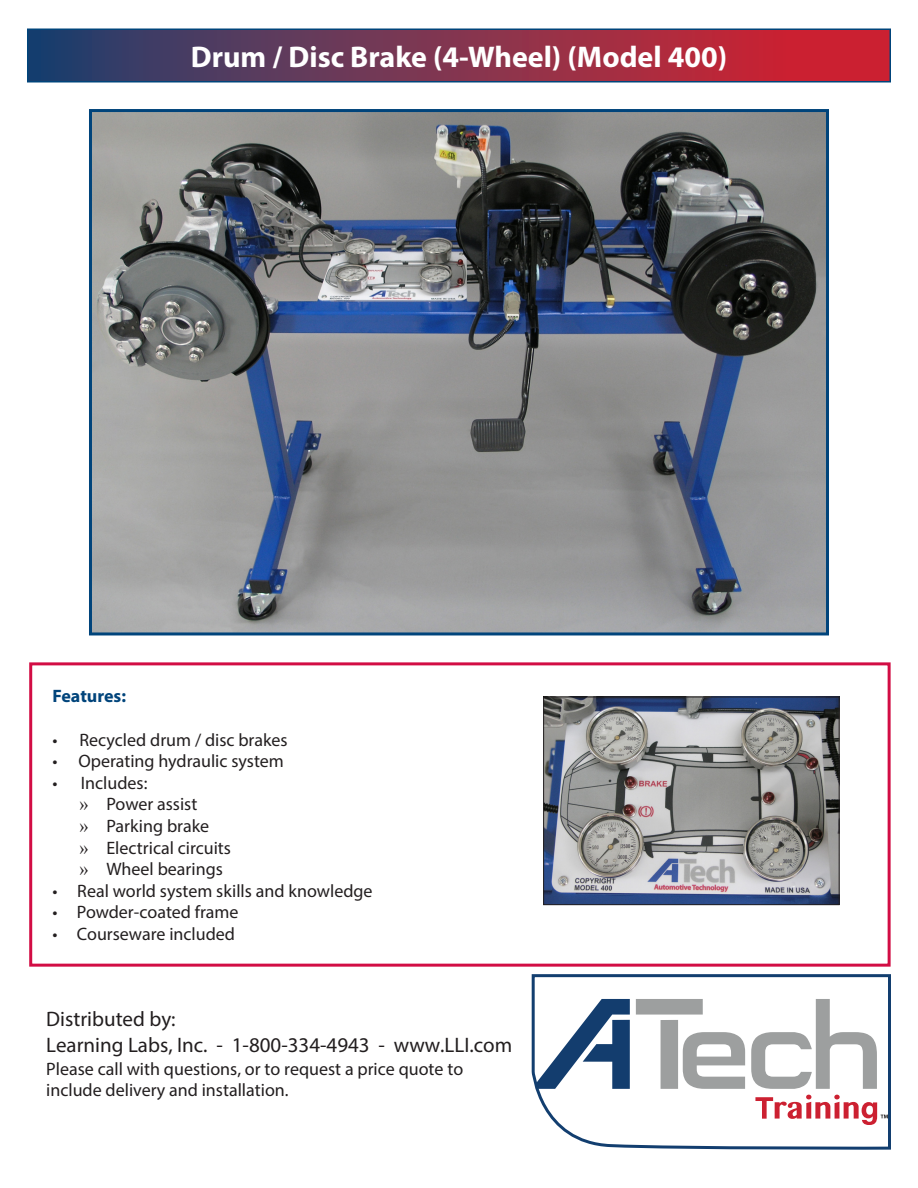
<style>
.page{position:relative;width:918px;height:1188px;background:#fff}
.page>*{position:absolute;margin:0;border:0;box-sizing:border-box;transform-origin:0 0}
.t1{font:700 30px "Myriad Pro";color:#fff}
.t2{font:21px/25.2px "Myriad Pro";color:#221e1f}
.t3{font:18px "Myriad Pro";color:#231f20}
.t4{font:18px/21.6px "Myriad Pro";color:#221e1f}
.t5{font:700 18px "Myriad Pro";color:#00447b}
.s1{font-family:"Times New Roman"}
</style>
<div class="page">
<svg style="left:30px;top:31px;width:858px;height:48px;background:#80324e"></svg>
<div style="left:27px;top:28px;width:864px;height:54px;border:2px solid #00447b"></div>
<img style="left:93px;top:113px;width:732px;height:518px">
<div style="left:89px;top:109px;width:740px;height:526px;border:3px solid #00447b"></div>
<div style="left:29px;top:662px;width:862px;height:305px;border:3px solid #d20d44"></div>
<img style="left:545px;top:699px;width:293px;height:204px">
<div style="left:543px;top:697px;width:297px;height:208px;border:1px solid #231f20"></div>
<svg style="left:531px;top:974px;width:360px;height:176px"></svg>
<p class="t1" style="left:191px;top:37px;width:538px">Drum / Disc Brake (4-Wheel) (Model 400)</p>
<p class="t5" style="left:52px;top:685px;width:75px">Features:</p>
<p class="t3" style="left:52px;top:729px;width:237px">• Recycled drum / disc brakes</p>
<p class="t3" style="left:52px;top:750px;width:233px">• Operating hydraulic system</p>
<p class="t3" style="left:52px;top:772px;width:96px">• Includes:</p>
<p class="t3" style="left:79px;top:793px;width:119px"><span class="s1">»</span> Power assist</p>
<p class="t3" style="left:79px;top:815px;width:131px"><span class="s1">»</span> Parking brake</p>
<p class="t3" style="left:79px;top:837px;width:153px"><span class="s1">»</span> Electrical circuits</p>
<p class="t3" style="left:79px;top:858px;width:145px"><span class="s1">»</span> Wheel bearings</p>
<p class="t3" style="left:52px;top:880px;width:322px">• Real world system skills and knowledge</p>
<p class="t3" style="left:52px;top:901px;width:188px">• Powder-coated frame</p>
<p class="t3" style="left:52px;top:923px;width:184px">• Courseware included</p>
<p class="t2" style="left:46px;top:1006px;width:468px">Distributed by:<br>Learning Labs, Inc. - 1-800-334-4943 - www.LLI.com</p>
<p class="t4" style="left:46px;top:1057px;width:419px">Please call with questions, or to request a price quote to include delivery and installation.</p>
</div>
